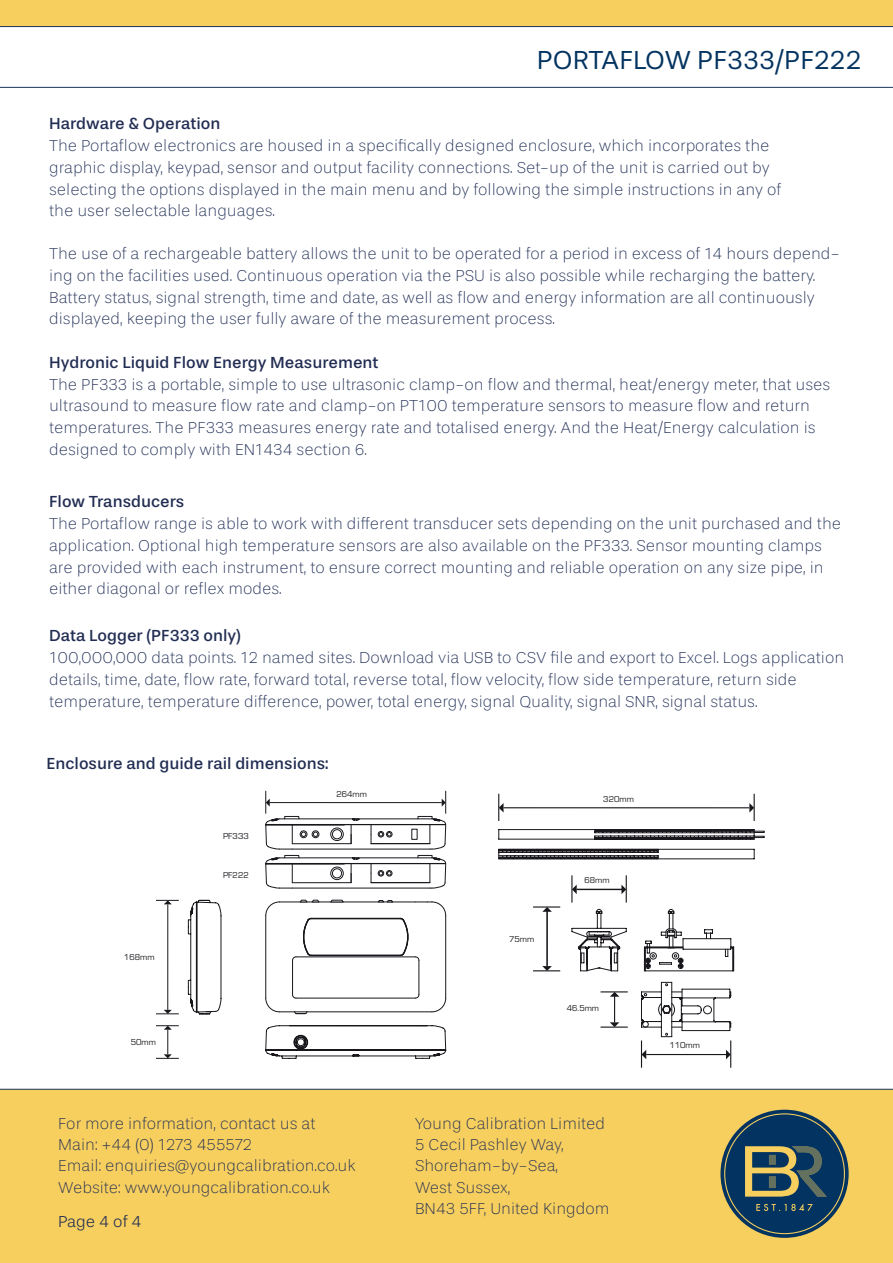
<style>
.page{position:relative;width:893px;height:1263px;background:#fff}
.page>*{position:absolute;margin:0;border:0;box-sizing:border-box;transform-origin:0 0}
.t1{font:27px "Stevie Sans";color:#033360}
.t2{font:100 16.5px/21.6px "Stevie Sans";color:#202e55}
.t3{font:100 16.5px/21.3px "Stevie Sans";color:#222d53}
.t4{font:16.5px "Stevie Sans";color:#222d53}
.t5{font:300 16.5px "Stevie Sans";color:#222d53}
.t6{font:8.85px "Eurostile";color:#19171c}
</style>
<div class="page">
<hr style="left:0;top:87px;width:893px;height:1px;background:#1a355c">
<div style="left:0;top:1089px;width:893px;height:174px;background:#f6cf5f"></div>
<svg style="left:720px;top:1110px;width:129px;height:128px"></svg>
<div style="left:769px;top:1155px;width:7px;height:10px;background:#64715f"></div>
<div style="left:769px;top:1176px;width:7px;height:12px;background:#64715f"></div>
<hr style="left:0;top:1089px;width:893px;height:1px;background:#1a355c">
<div style="left:0;top:0;width:893px;height:27px;background:#f6cf5f"></div>
<hr style="left:0;top:26px;width:893px;height:1px;background:#1a355c">
<svg style="left:188px;top:899px;width:34px;height:116px"></svg>
<svg style="left:265px;top:1025px;width:181px;height:34px"></svg>
<hr style="left:499px;top:849px;width:255px;height:1px;background:#19171c">
<hr style="left:499px;top:858px;width:255px;height:1px;background:#19171c">
<svg style="left:498px;top:849px;width:161px;height:10px"></svg>
<hr style="left:499px;top:839px;width:255px;height:1px;background:#19171c">
<svg style="left:498px;top:829px;width:267px;height:10px"></svg>
<svg style="left:265px;top:899px;width:181px;height:115px"></svg>
<svg style="left:265px;top:791px;width:181px;height:98px"></svg>
<hr style="left:270px;top:802px;width:172px;height:1px;background:#19171c">
<hr style="left:167px;top:904px;width:1px;height:106px;background:#19171c">
<svg style="left:156px;top:900px;width:23px;height:4px"></svg>
<svg style="left:156px;top:1010px;width:23px;height:4px"></svg>
<svg style="left:156px;top:1025px;width:23px;height:34px"></svg>
<hr style="left:504px;top:807px;width:245px;height:1px;background:#19171c">
<svg style="left:749px;top:794px;width:6px;height:27px"></svg>
<svg style="left:498px;top:794px;width:6px;height:27px"></svg>
<hr style="left:546px;top:910px;width:2px;height:56px;background:#19171c">
<svg style="left:533px;top:906px;width:27px;height:6px"></svg>
<svg style="left:533px;top:966px;width:27px;height:5px"></svg>
<hr style="left:577px;top:889px;width:46px;height:1px;background:#19171c">
<svg style="left:621px;top:875px;width:6px;height:27px"></svg>
<svg style="left:571px;top:875px;width:6px;height:27px"></svg>
<svg style="left:571px;top:909px;width:163px;height:159px"></svg>
<p class="t4" style="left:49px;top:114px;width:173px">Hardware &amp; Operation</p>
<h1 class="t1" style="left:537px;top:44px;width:326px">PORTAFLOW PF333/PF222</h1>
<p class="t2" style="left:49px;top:135px;width:734px">The Portaflow electronics are housed in a specifically designed enclosure, which incorporates the graphic display, keypad, sensor and output facility connections. Set-up of the unit is carried out by selecting the options displayed in the main menu and by following the simple instructions in any of the user selectable languages.</p>
<p class="t2" style="left:49px;top:243px;width:792px">The use of a rechargeable battery allows the unit to be operated for a period in excess of 14 hours depend&shy;ing on the facilities used. Continuous operation via the PSU is also possible while recharging the battery.<br>Battery status, signal strength, time and date, as well as flow and energy information are all continuously displayed, keeping the user fully aware of the measurement process.</p>
<p class="t4" style="left:49px;top:352px;width:331px">Hydronic Liquid Flow Energy Measurement</p>
<p class="t2" style="left:49px;top:374px;width:783px">The PF333 is a portable, simple to use ultrasonic clamp-on flow and thermal, heat/energy meter, that uses ultrasound to measure flow rate and clamp-on PT100 temperature sensors to measure flow and return temperatures. The PF333 measures energy rate and totalised energy. And the Heat/Energy calculation is designed to comply with EN1434 section 6.</p>
<p class="t4" style="left:49px;top:492px;width:137px">Flow Transducers</p>
<p class="t2" style="left:49px;top:513px;width:794px">The Portaflow range is able to work with different transducer sets depending on the unit purchased and the application. Optional high temperature sensors are also available on the PF333. Sensor mounting clamps are provided with each instrument, to ensure correct mounting and reliable operation on any size pipe, in either diagonal or reflex modes.</p>
<p class="t4" style="left:49px;top:626px;width:193px">Data Logger (PF333 only)</p>
<p class="t2" style="left:49px;top:647px;width:797px">100,000,000 data points. 12 named sites. Download via USB to CSV file and export to Excel. Logs application details, time, date, flow rate, forward total, reverse total, flow velocity, flow side temperature, return side temperature, temperature difference, power, total energy, signal Quality, signal SNR, signal status.</p>
<p class="t4" style="left:47px;top:753px;width:283px">Enclosure and guide rail dimensions:</p>
<p class="t6" style="left:336px;top:788px;width:32px">264mm</p>
<p class="t6" style="left:223px;top:830px;width:27px">PF333</p>
<p class="t6" style="left:223px;top:869px;width:27px">PF222</p>
<p class="t6" style="left:124px;top:951px;width:32px">168mm</p>
<p class="t6" style="left:131px;top:1036px;width:27px">50mm</p>
<p class="t6" style="left:509px;top:933px;width:27px">75mm</p>
<p class="t6" style="left:603px;top:793px;width:32px">320mm</p>
<p class="t6" style="left:584px;top:874px;width:27px">68mm</p>
<p class="t6" style="left:567px;top:1002px;width:34px">46.5mm</p>
<p class="t3" style="left:58px;top:1113px;width:299px">For more information, contact us at Main: +44 (0) 1273 455572<br>Email: enquiries@youngcalibration.co.uk Website: www.youngcalibration.co.uk</p>
<p class="t3" style="left:415px;top:1113px;width:196px">Young Calibration Limited<br>5 Cecil Pashley Way,<br>Shoreham-by-Sea,<br>West Sussex,<br>BN43 5FF, United Kingdom</p>
<p class="t5" style="left:58px;top:1212px;width:85px">Page 4 of 4</p>
<p class="t6" style="left:669px;top:1039px;width:32px">110mm</p>
</div>
